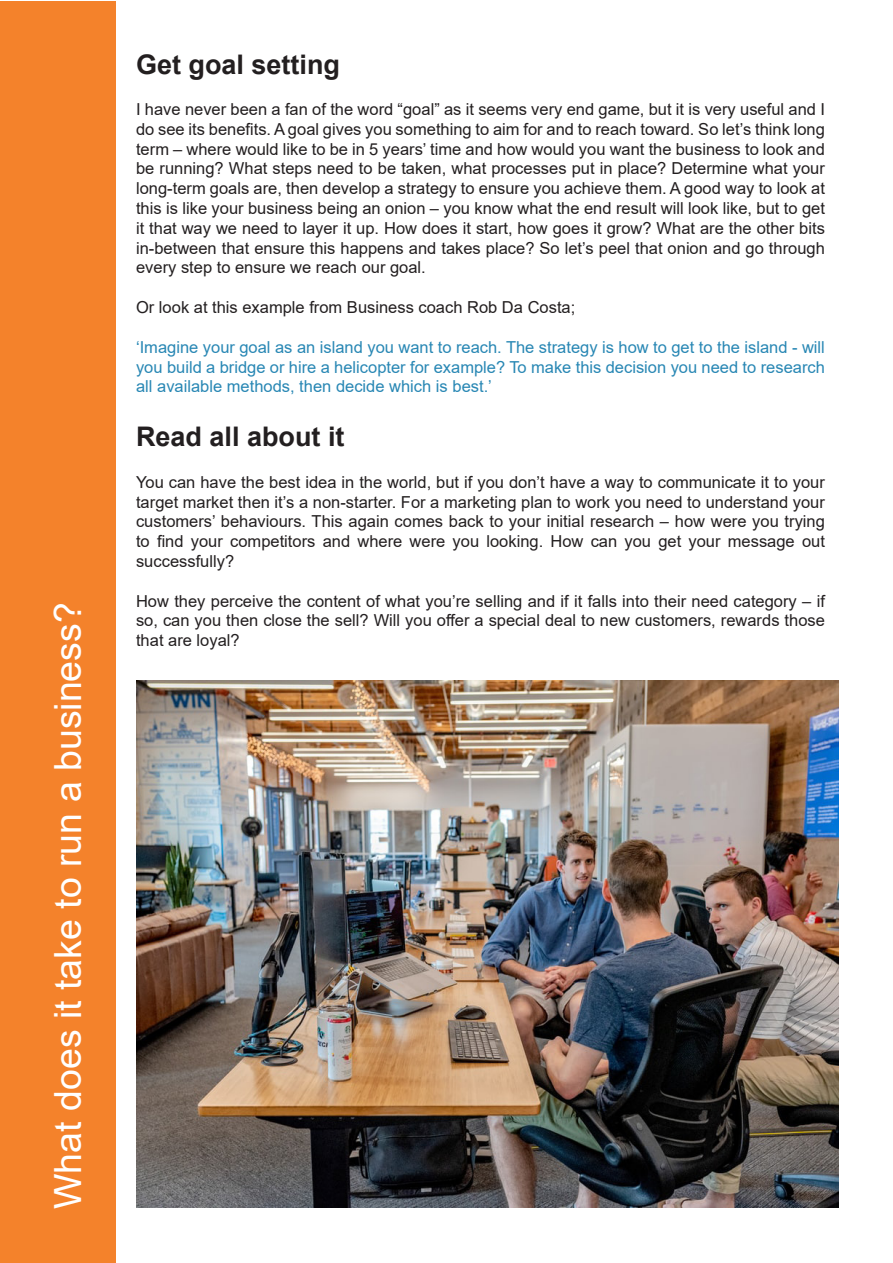
<style>
.page{position:relative;width:893px;height:1263px;background:#fff}
.page>*{position:absolute;margin:0;border:0;box-sizing:border-box;transform-origin:0 0}
.t1{font:37.5px "Arial";color:#fff}
.t2{font:700 27px "Arial";color:#231f20}
.t3{font:16.5px/19.8px "Arial";color:#231f20;text-align:justify}
.t4{font:16.5px/19.8px "Arial";color:#2887b4;text-align:justify}
</style>
<div class="page">
<div style="left:0;top:1px;width:116px;height:1261px;background:#f4822b"></div>
<img style="left:136px;top:680px;width:703px;height:527px">
<p class="t1" style="left:42px;top:1209px;width:608px;rotate:-90deg">What does it take to run a business?</p>
<p class="t2" style="left:136px;top:45px;width:206px">Get goal setting</p>
<p class="t3" style="left:136px;top:99px;width:690px">I have never been a fan of the word “goal” as it seems very end game, but it is very useful and I do see its benefits. A goal gives you something to aim for and to reach toward. So let’s think long term – where would like to be in 5 years’ time and how would you want the business to look and be running? What steps need to be taken, what processes put in place? Determine what your long-term goals are, then develop a strategy to ensure you achieve them. A good way to look at this is like your business being an onion – you know what the end result will look like, but to get it that way we need to layer it up. How does it start, how goes it grow? What are the other bits in-between that ensure this happens and takes place? So let’s peel that onion and go through every step to ensure we reach our goal.</p>
<p class="t3" style="left:136px;top:297px;width:441px">Or look at this example from Business coach Rob Da Costa;</p>
<p class="t4" style="left:136px;top:337px;width:690px">‘Imagine your goal as an island you want to reach. The strategy is how to get to the island - will you build a bridge or hire a helicopter for example? To make this decision you need to research all available methods, then decide which is best.’</p>
<p class="t2" style="left:136px;top:418px;width:210px">Read all about it</p>
<p class="t3" style="left:136px;top:472px;width:690px">You can have the best idea in the world, but if you don’t have a way to communicate it to your target market then it’s a non-starter. For a marketing plan to work you need to understand your customers’ behaviours. This again comes back to your initial research – how were you trying to find your competitors and where were you looking. How can you get your message out successfully?</p>
<p class="t3" style="left:136px;top:591px;width:690px">How they perceive the content of what you’re selling and if it falls into their need category – if so, can you then close the sell? Will you offer a special deal to new customers, rewards those that are loyal?</p>
</div>
